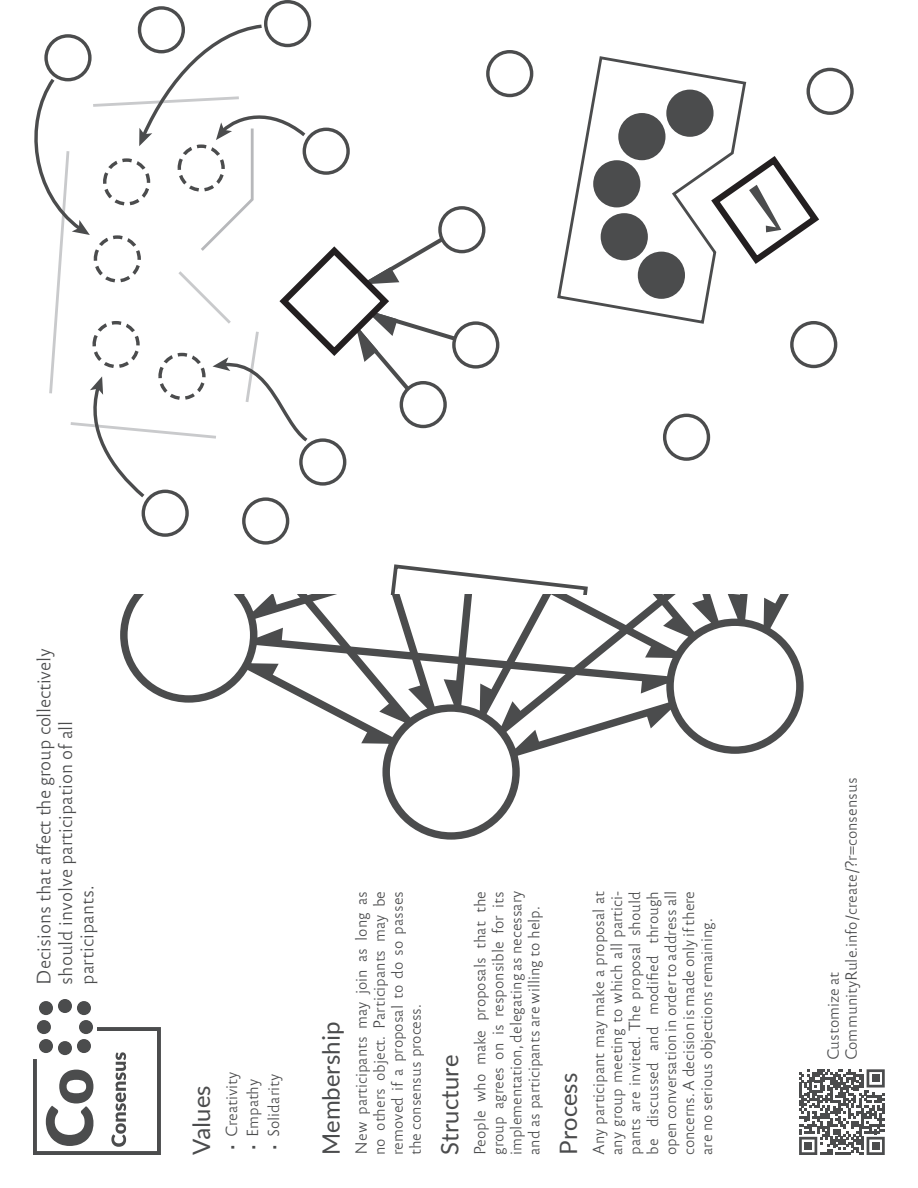
<style>
.page{position:relative;width:918px;height:1188px;background:#fff}
.page>*{position:absolute;margin:0;border:0;box-sizing:border-box;transform-origin:0 0}
.t1{font:24px "Lato";color:#4b4c4d}
.t2{font:18px/21.6px "Reforma 2018 Blanca";color:#4b4c4d}
.t3{font:15px/18px "Reforma 2018 Blanca";color:#4b4c4d;text-align:justify}
</style>
<div class="page">
<svg style="left:454px;top:323px;width:44px;height:44px"></svg>
<div style="left:452px;top:321px;width:47px;height:48px;border:3px solid #4b4c4d;border-radius:50%"></div>
<div style="left:663px;top:414px;width:47px;height:47px;border:3px solid #4b4c4d;border-radius:50%"></div>
<div style="left:790px;top:321px;width:47px;height:47px;border:3px solid #4b4c4d;border-radius:50%"></div>
<div style="left:807px;top:68px;width:47px;height:47px;border:3px solid #4b4c4d;border-radius:50%"></div>
<div style="left:486px;top:50px;width:47px;height:47px;border:3px solid #4b4c4d;border-radius:50%"></div>
<div style="left:438px;top:206px;width:47px;height:47px;border:3px solid #4b4c4d;border-radius:50%"></div>
<div style="left:264px;top:0;width:47px;height:47px;border:3px solid #4b4c4d;border-radius:50%"></div>
<svg style="left:140px;top:8px;width:43px;height:44px"></svg>
<div style="left:138px;top:6px;width:47px;height:47px;border:3px solid #4b4c4d;border-radius:50%"></div>
<div style="left:242px;top:497px;width:47px;height:48px;border:3px solid #4b4c4d;border-radius:50%"></div>
<div style="left:142px;top:490px;width:47px;height:47px;border:3px solid #4b4c4d;border-radius:50%"></div>
<svg style="left:557px;top:56px;width:190px;height:268px"></svg>
<div style="left:640px;top:253px;width:43px;height:44px;background:#4b4c4d;border-radius:50%"></div>
<div style="left:638px;top:252px;width:47px;height:47px;border:3px solid #4b4c4d;border-radius:50%"></div>
<div style="left:602px;top:215px;width:44px;height:44px;background:#4b4c4d;border-radius:50%"></div>
<div style="left:601px;top:213px;width:47px;height:47px;border:3px solid #4b4c4d;border-radius:50%"></div>
<div style="left:595px;top:162px;width:44px;height:44px;background:#4b4c4d;border-radius:50%"></div>
<div style="left:593px;top:160px;width:47px;height:47px;border:3px solid #4b4c4d;border-radius:50%"></div>
<div style="left:620px;top:115px;width:44px;height:44px;background:#4b4c4d;border-radius:50%"></div>
<div style="left:618px;top:113px;width:48px;height:47px;border:3px solid #4b4c4d;border-radius:50%"></div>
<div style="left:668px;top:91px;width:44px;height:44px;background:#4b4c4d;border-radius:50%"></div>
<div style="left:666px;top:90px;width:48px;height:47px;border:3px solid #4b4c4d;border-radius:50%"></div>
<svg style="left:707px;top:152px;width:112px;height:116px"></svg>
<svg style="left:34px;top:22px;width:447px;height:479px"></svg>
<svg style="left:33px;top:1027px;width:128px;height:128px"></svg>
<div style="left:37px;top:1020px;width:14px;height:14px;background:#4b4c4d;border-radius:50%"></div>
<div style="left:58px;top:1041px;width:14px;height:14px;background:#4b4c4d;border-radius:50%"></div>
<div style="left:58px;top:999px;width:14px;height:14px;background:#4b4c4d;border-radius:50%"></div>
<div style="left:39px;top:1039px;width:14px;height:14px;background:#4b4c4d;border-radius:50%"></div>
<div style="left:39px;top:1001px;width:14px;height:14px;background:#4b4c4d;border-radius:50%"></div>
<div style="left:79px;top:1020px;width:14px;height:14px;background:#4b4c4d;border-radius:50%"></div>
<div style="left:77px;top:1039px;width:14px;height:14px;background:#4b4c4d;border-radius:50%"></div>
<div style="left:77px;top:1001px;width:14px;height:14px;background:#4b4c4d;border-radius:50%"></div>
<div style="left:382px;top:704px;width:138px;height:136px;border:7px solid #4b4c4d;border-radius:50%"></div>
<svg style="left:120px;top:564px;width:684px;height:217px"></svg>
<svg style="left:799px;top:1069px;width:86px;height:86px"></svg>
<div style="left:872px;top:1142px;width:8px;height:8px;background:#4b4c4d"></div>
<div style="left:872px;top:1075px;width:8px;height:7px;background:#4b4c4d"></div>
<div style="left:804px;top:1142px;width:8px;height:8px;background:#4b4c4d"></div>
<p class="t2" style="left:35px;top:985px;width:338px;rotate:-90deg">Decisions that affect the group collectively should involve participation of all participants.</p>
<h1 class="t1" style="left:186px;top:1155px;width:71px;rotate:-90deg">Values</h1>
<p class="t3" style="left:224px;top:1151px;width:80px;rotate:-90deg">• Creativity</p>
<p class="t3" style="left:245px;top:1151px;width:73px;rotate:-90deg">• Empathy</p>
<p class="t3" style="left:266px;top:1151px;width:78px;rotate:-90deg">• Solidarity</p>
<h1 class="t1" style="left:316px;top:1155px;width:135px;rotate:-90deg">Membership</h1>
<p class="t3" style="left:354px;top:1155px;width:266px;rotate:-90deg">New participants may join as long as no others object. Participants may be removed if a proposal to do so passes the consensus process.</p>
<h1 class="t1" style="left:435px;top:1155px;width:102px;rotate:-90deg">Structure</h1>
<p class="t3" style="left:473px;top:1155px;width:266px;rotate:-90deg">People who make proposals that the group agrees on is responsible for its implementation, delegating as necessary and as participants are willing to help.</p>
<h1 class="t1" style="left:554px;top:1155px;width:84px;rotate:-90deg">Process</h1>
<p class="t3" style="left:591px;top:1155px;width:265px;rotate:-90deg">Any participant may make a proposal at any group meeting to which all partici&shy;pants are invited. The proposal should be discussed and modified through open conversation in order to address all concerns. A decision is made only if there are no serious objections remaining.</p>
<p class="t3" style="left:826px;top:1060px;width:284px;rotate:-90deg">Customize at<br>CommunityRule.info/create/?r=consensus</p>
</div>
